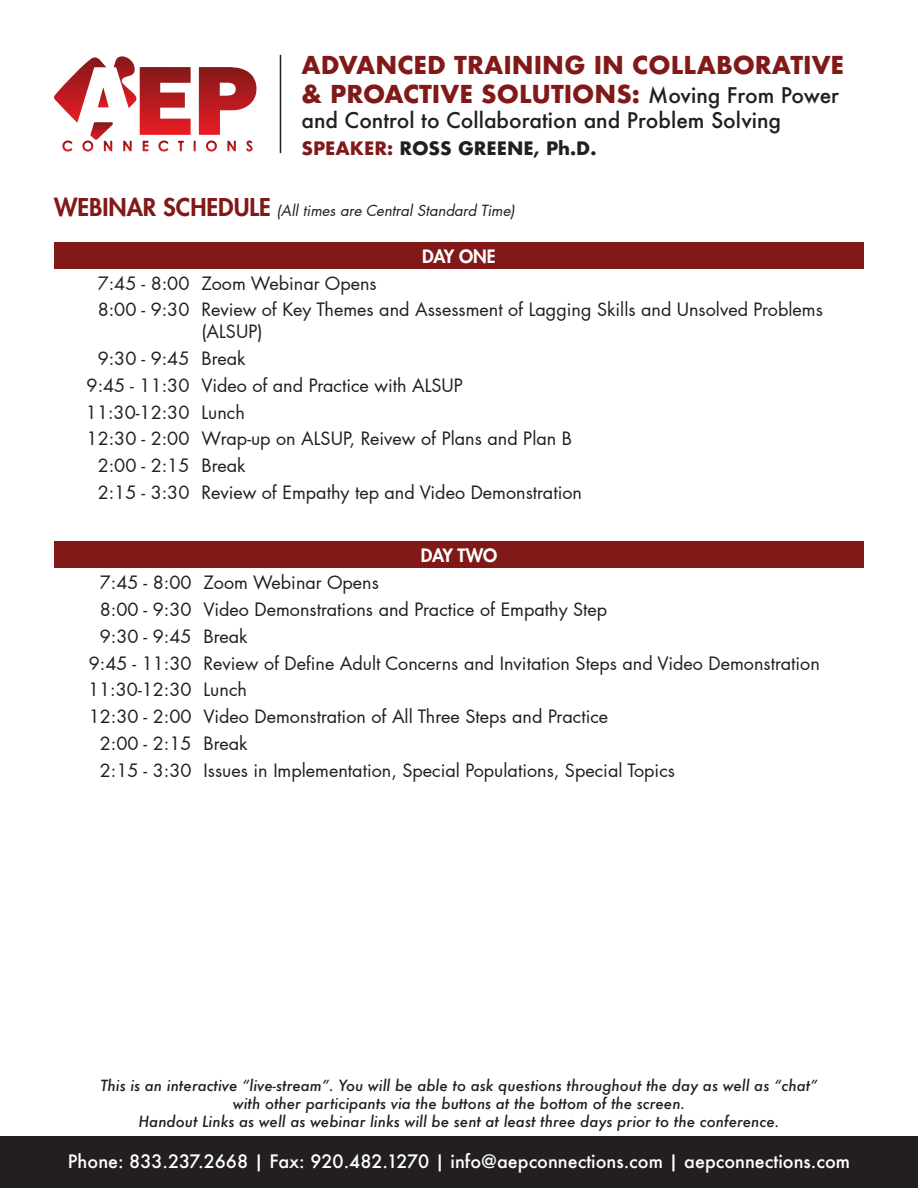
<style>
.page{position:relative;width:918px;height:1188px;background:#fff}
.page>*{position:absolute;margin:0;border:0;box-sizing:border-box;transform-origin:0 0}
.t1{font:700 24px/28.8px "Futura";color:#821919}
.t2{font:500 21px "Futura";color:#231f20}
.t3{font:18px/21.6px "Futura LT Pro";color:#231f20}
.t4{font:500 18px "Futura";color:#fff}
.t5{font:700 18px "Futura";color:#231f20}
.t6{font:800 18px "Futura LT Pro";letter-spacing:-.02em;color:#fff}
.t7{font:italic 500 15px "Futura";color:#231f20}
.t8{font:italic 15px "Futura LT Pro";color:#231f20}
.s1{font-weight:500;font-size:21px;color:#231f20}
.s2{color:#821919}
.s3{font-weight:800;font-style:normal;font-size:24px;color:#821919}
</style>
<div class="page">
<div style="left:0;top:1136px;width:918px;height:52px;background:#231f20"></div>
<svg style="left:54px;top:56px;width:203px;height:96px"></svg>
<hr style="left:280px;top:55px;width:1px;height:98px;background:#231f20">
<div style="left:54px;top:242px;width:810px;height:27px;background:#821919"></div>
<div style="left:54px;top:541px;width:810px;height:27px;background:#821919"></div>
<p class="t1" style="left:301px;top:50px;width:544px">ADVANCED TRAINING IN COLLABORATIVE &amp; PROACTIVE SOLUTIONS: <span class="s1">Moving From Power</span></p>
<p class="t2" style="left:301px;top:106px;width:481px">and Control to Collaboration and Problem Solving</p>
<p class="t5" style="left:301px;top:135px;width:297px"><span class="s2">SPEAKER:</span> ROSS GREENE, Ph.D.</p>
<p class="t8" style="left:54px;top:200px;width:462px"><span class="s3">WEBINAR SCHEDULE</span> (All times are Central Standard Time)</p>
<p class="t6" style="left:422px;top:242px;width:75px">DAY ONE</p>
<p class="t3" style="left:98px;top:272px;width:93px">7:45 - 8:00</p>
<p class="t3" style="left:201px;top:272px;width:177px">Zoom Webinar Opens</p>
<p class="t3" style="left:98px;top:299px;width:93px">8:00 - 9:30</p>
<p class="t3" style="left:201px;top:299px;width:623px">Review of Key Themes and Assessment of Lagging Skills and Unsolved Problems (ALSUP)</p>
<p class="t3" style="left:98px;top:347px;width:93px">9:30 - 9:45</p>
<p class="t3" style="left:201px;top:347px;width:46px">Break</p>
<p class="t3" style="left:87px;top:374px;width:104px">9:45 - 11:30</p>
<p class="t3" style="left:201px;top:374px;width:263px">Video of and Practice with ALSUP</p>
<p class="t3" style="left:86px;top:401px;width:105px">11:30-12:30</p>
<p class="t3" style="left:201px;top:401px;width:45px">Lunch</p>
<p class="t3" style="left:87px;top:428px;width:104px">12:30 - 2:00</p>
<p class="t3" style="left:201px;top:428px;width:372px">Wrap-up on ALSUP, Reivew of Plans and Plan B</p>
<p class="t3" style="left:98px;top:455px;width:93px">2:00 - 2:15</p>
<p class="t3" style="left:201px;top:455px;width:46px">Break</p>
<p class="t3" style="left:98px;top:482px;width:93px">2:15 - 3:30</p>
<p class="t3" style="left:201px;top:482px;width:382px">Review of Empathy tep and Video Demonstration</p>
<p class="t6" style="left:421px;top:542px;width:78px">DAY TWO</p>
<p class="t3" style="left:100px;top:571px;width:93px">7:45 - 8:00</p>
<p class="t3" style="left:204px;top:571px;width:177px">Zoom Webinar Opens</p>
<p class="t3" style="left:100px;top:598px;width:93px">8:00 - 9:30</p>
<p class="t3" style="left:204px;top:598px;width:405px">Video Demonstrations and Practice of Empathy Step</p>
<p class="t3" style="left:100px;top:625px;width:93px">9:30 - 9:45</p>
<p class="t3" style="left:204px;top:625px;width:46px">Break</p>
<p class="t3" style="left:89px;top:652px;width:104px">9:45 - 11:30</p>
<p class="t3" style="left:204px;top:652px;width:618px">Review of Define Adult Concerns and Invitation Steps and Video Demonstration</p>
<p class="t3" style="left:88px;top:679px;width:105px">11:30-12:30</p>
<p class="t3" style="left:204px;top:679px;width:45px">Lunch</p>
<p class="t3" style="left:89px;top:706px;width:104px">12:30 - 2:00</p>
<p class="t3" style="left:204px;top:706px;width:406px">Video Demonstration of All Three Steps and Practice</p>
<p class="t3" style="left:100px;top:733px;width:93px">2:00 - 2:15</p>
<p class="t3" style="left:204px;top:733px;width:46px">Break</p>
<p class="t3" style="left:100px;top:759px;width:93px">2:15 - 3:30</p>
<p class="t3" style="left:204px;top:759px;width:473px">Issues in Implementation, Special Populations, Special Topics</p>
<p class="t7" style="left:100px;top:1075px;width:719px">This is an interactive “live-stream”. You will be able to ask questions throughout the day as well as “chat”</p>
<p class="t7" style="left:233px;top:1093px;width:454px">with other participants via the buttons at the bottom of the screen.</p>
<p class="t7" style="left:139px;top:1111px;width:642px">Handout Links as well as webinar links will be sent at least three days prior to the conference.</p>
<p class="t4" style="left:68px;top:1149px;width:784px">Phone: 833.237.2668 | Fax: 920.482.1270 | info@aepconnections.com | aepconnections.com</p>
</div>
